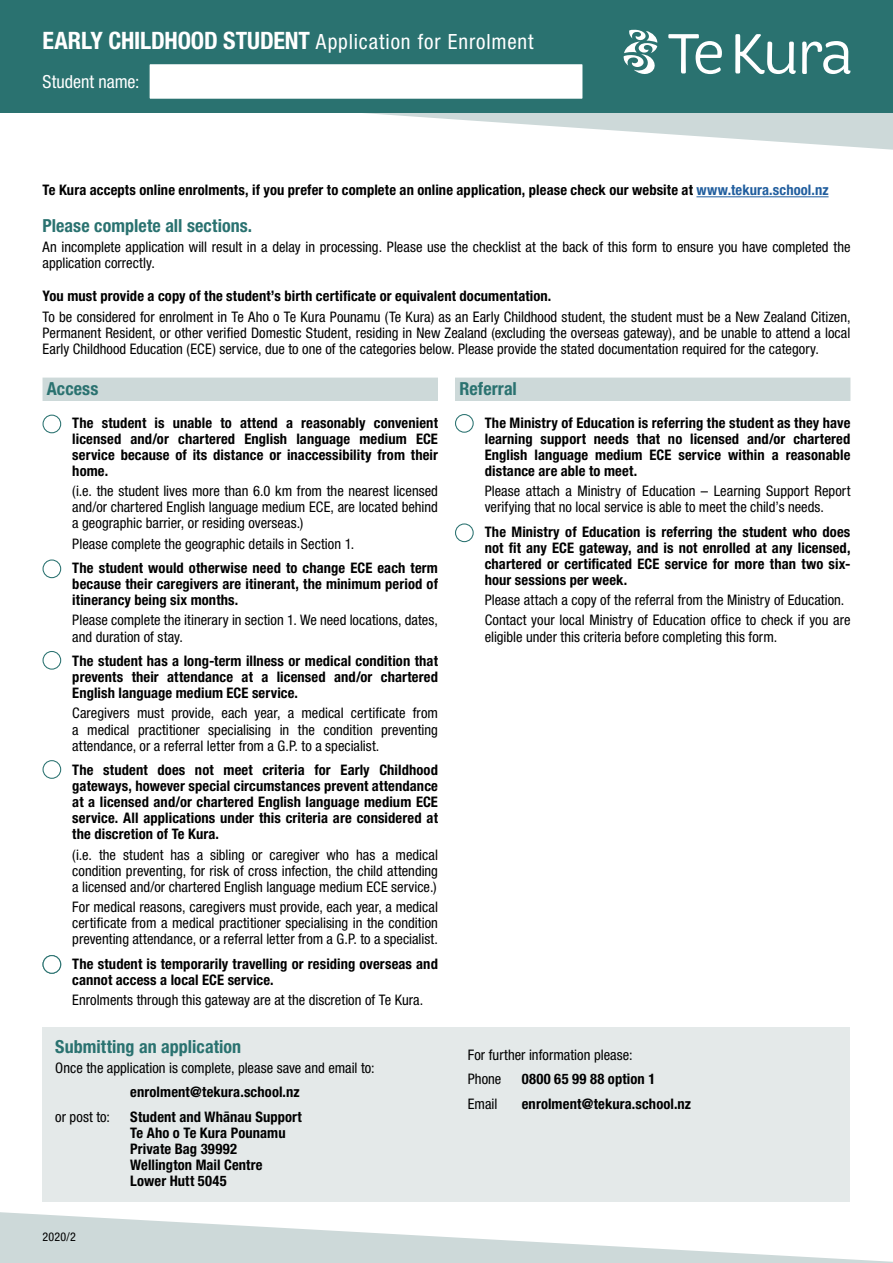
<style>
.page{position:relative;width:893px;height:1263px;background:#fff}
.page>*{position:absolute;margin:0;border:0;box-sizing:border-box;transform-origin:0 0}
.t1{font:condensed 21px "Helvetica Neue LT Std";letter-spacing:.045em;color:#fff}
.t2{font:700 condensed 18px "Helvetica Neue LT Std";letter-spacing:.005em;color:#2a7270}
.t3{font:condensed 18px "Helvetica Neue LT Std";letter-spacing:-.005em;color:#fff}
.t4{font:condensed 14.55px/16px "Helvetica Neue LT Std";color:#000}
.t5{font:700 condensed 14.55px/16px "Helvetica Neue LT Std";letter-spacing:.01em;color:#000;text-align:justify}
.t6{font:condensed 12px "Helvetica Neue LT Std";color:#000}
.s1{font-weight:700;font-size:24px}
.s2{color:#215e9e}
</style>
<div class="page">
<svg style="left:0;top:112px;width:893px;height:38px"></svg>
<div style="left:0;top:0;width:893px;height:112px;background:#2a7270"></div>
<div style="left:148px;top:63px;width:436px;height:37px;background:#fff;border:2px solid #2a7270"></div>
<svg style="left:0;top:1212px;width:893px;height:51px;fill:#cdd9d9"></svg>
<svg style="left:668px;top:34px;width:54px;height:40px"></svg>
<svg style="left:735px;top:34px;width:61px;height:40px"></svg>
<svg style="left:802px;top:41px;width:49px;height:33px"></svg>
<svg style="left:623px;top:29px;width:35px;height:45px"></svg>
<hr style="left:696px;top:196px;width:133px;height:1px;background:#215e9e">
<div style="left:43px;top:378px;width:395px;height:23px;background:#cdd9d9"></div>
<div style="left:43px;top:559px;width:18px;height:19px;border:1px solid #2a7270;border-radius:50%"></div>
<div style="left:43px;top:651px;width:18px;height:19px;border:1px solid #2a7270;border-radius:50%"></div>
<div style="left:43px;top:760px;width:18px;height:19px;border:1px solid #2a7270;border-radius:50%"></div>
<div style="left:43px;top:955px;width:18px;height:19px;border:1px solid #2a7270;border-radius:50%"></div>
<div style="left:455px;top:378px;width:395px;height:23px;background:#cdd9d9"></div>
<div style="left:455px;top:414px;width:19px;height:19px;border:1px solid #2a7270;border-radius:50%"></div>
<div style="left:455px;top:523px;width:19px;height:19px;border:1px solid #2a7270;border-radius:50%"></div>
<div style="left:43px;top:415px;width:18px;height:18px;border:1px solid #2a7270;border-radius:50%"></div>
<div style="left:43px;top:1027px;width:807px;height:174px;background:#e4e9e9"></div>
<h1 class="t1" style="left:43px;top:29px;width:493px"><span class="s1">EARLY CHILDHOOD STUDENT</span> Application for Enrolment</h1>
<p class="t3" style="left:43px;top:71px;width:99px">Student name:</p>
<p class="t5" style="left:43px;top:182px;width:787px">Te Kura accepts online enrolments, if you prefer to complete an online application, please check our website at <span class="s2">www.tekura.school.nz</span></p>
<p class="t2" style="left:43px;top:215px;width:211px">Please complete all sections.</p>
<p class="t4" style="left:43px;top:239px;width:809px">An incomplete application will result in a delay in processing. Please use the checklist at the back of this form to ensure you have completed the application correctly.</p>
<p class="t5" style="left:43px;top:288px;width:510px">You must provide a copy of the student’s birth certificate or equivalent documentation.</p>
<p class="t4" style="left:43px;top:308px;width:809px;text-align:justify">To be considered for enrolment in Te Aho o Te Kura Pounamu (Te Kura) as an Early Childhood student, the student must be a New Zealand Citizen, Permanent Resident, or other verified Domestic Student, residing in New Zealand (excluding the overseas gateway), and be unable to attend a local Early Childhood Education (ECE) service, due to one of the categories below. Please provide the stated documentation required for the category.</p>
<p class="t2" style="left:47px;top:377px;width:53px">Access</p>
<p class="t5" style="left:72px;top:414px;width:367px">The student is unable to attend a reasonably convenient licensed and/or chartered English language medium ECE service because of its distance or inaccessibility from their home.</p>
<p class="t4" style="left:72px;top:483px;width:367px;text-align:justify">(i.e. the student lives more than 6.0 km from the nearest licensed and/or chartered English language medium ECE, are located behind a geographic barrier, or residing overseas.)</p>
<p class="t4" style="left:72px;top:535px;width:284px">Please complete the geographic details in Section 1.</p>
<p class="t5" style="left:72px;top:560px;width:367px">The student would otherwise need to change ECE each term because their caregivers are itinerant, the minimum period of itinerancy being six months.</p>
<p class="t4" style="left:72px;top:612px;width:367px">Please complete the itinerary in section 1. We need locations, dates, and duration of stay.</p>
<p class="t5" style="left:72px;top:653px;width:367px">The student has a long-term illness or medical condition that prevents their attendance at a licensed and/or chartered English language medium ECE service.</p>
<p class="t4" style="left:72px;top:705px;width:367px;text-align:justify">Caregivers must provide, each year, a medical certificate from a medical practitioner specialising in the condition preventing attendance, or a referral letter from a G.P. to a specialist.</p>
<p class="t5" style="left:72px;top:762px;width:367px">The student does not meet criteria for Early Childhood gateways, however special circumstances prevent attendance at a licensed and/or chartered English language medium ECE service. All applications under this criteria are considered at the discretion of Te Kura.</p>
<p class="t4" style="left:72px;top:846px;width:367px;text-align:justify">(i.e. the student has a sibling or caregiver who has a medical condition preventing, for risk of cross infection, the child attending a licensed and/or chartered English language medium ECE service.)</p>
<p class="t4" style="left:72px;top:899px;width:367px;text-align:justify">For medical reasons, caregivers must provide, each year, a medical certificate from a medical practitioner specialising in the condition preventing attendance, or a referral letter from a G.P. to a specialist.</p>
<p class="t5" style="left:72px;top:955px;width:367px">The student is temporarily travelling or residing overseas and cannot access a local ECE service.</p>
<p class="t4" style="left:72px;top:992px;width:353px">Enrolments through this gateway are at the discretion of Te Kura.</p>
<p class="t2" style="left:459px;top:377px;width:59px">Referral</p>
<p class="t5" style="left:485px;top:414px;width:367px">The Ministry of Education is referring the student as they have learning support needs that no licensed and/or chartered English language medium ECE service within a reasonable distance are able to meet.</p>
<p class="t4" style="left:485px;top:483px;width:367px">Please attach a Ministry of Education – Learning Support Report verifying that no local service is able to meet the child’s needs.</p>
<p class="t5" style="left:485px;top:523px;width:367px">The Ministry of Education is referring the student who does not fit any ECE gateway, and is not enrolled at any licensed, chartered or certificated ECE service for more than two six&shy;hour sessions per week.</p>
<p class="t4" style="left:485px;top:590px;width:367px;line-height:20.2px">Please attach a copy of the referral from the Ministry of Education.<br>Contact your local Ministry of Education office to check if you are</p>
<p class="t4" style="left:485px;top:628px;width:294px">eligible under this criteria before completing this form.</p>
<p class="t2" style="left:55px;top:1035px;width:188px">Submitting an application</p>
<p class="t4" style="left:55px;top:1059px;width:321px">Once the application is complete, please save and email to:</p>
<p class="t5" style="left:130px;top:1084px;width:171px">enrolment@tekura.school.nz</p>
<p class="t4" style="left:55px;top:1109px;width:56px">or post to:</p>
<p class="t5" style="left:130px;top:1108px;width:173px;text-align:left">Student and Wha¯ nau Support<br>Te Aho o Te Kura Pounamu<br>Private Bag 39992<br>Wellington Mail Centre<br>Lower Hutt 5045</p>
<p class="t6" style="left:43px;top:1230px;width:35px">2020/2</p>
<p class="t4" style="left:468px;top:1042px;width:166px;line-height:24.6px">For further information please:<br>Phone</p>
<p class="t5" style="left:522px;top:1071px;width:135px">0800 65 99 88 option 1</p>
<p class="t4" style="left:468px;top:1095px;width:31px">Email</p>
<p class="t5" style="left:522px;top:1095px;width:171px">enrolment@tekura.school.nz</p>
</div>
